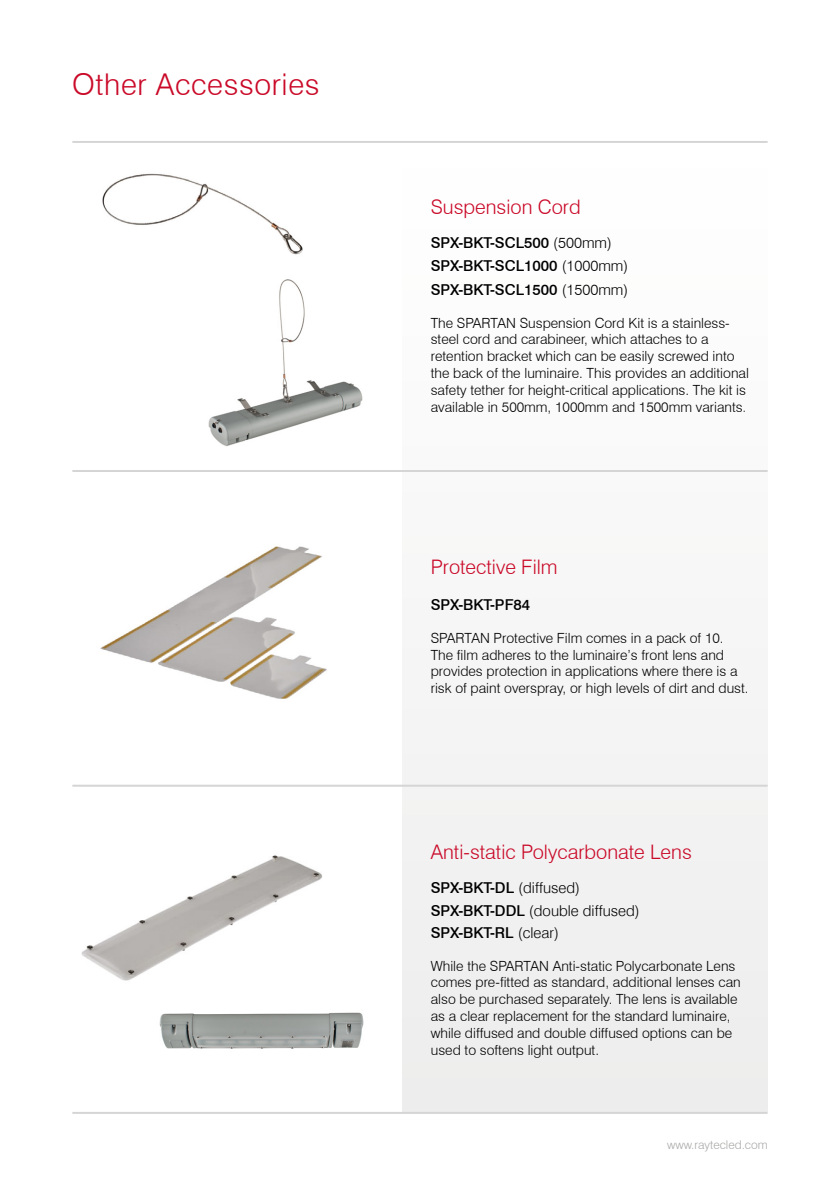
<style>
.page{position:relative;width:840px;height:1191px;background:#fff}
.page>*{position:absolute;margin:0;border:0;box-sizing:border-box;transform-origin:0 0}
.t1{font:300 30px "Swiss 721 BT";letter-spacing:.02em;color:#ca0928}
.t2{font:300 20px "Swiss 721 BT";color:#ca0928}
.t3{font:500 15px/22.2px "Swiss 721 BT";color:#000}
.t4{font:300 15px "Swiss 721 TL";color:#000}
.t5{font:300 14px/16.8px "Swiss 721 BT";color:#000}
.t6{font:300 12px "Swiss 721 BT";color:#a8a8a7}
.s1{font-weight:300}
.s2{font-family:"Swiss 721 TL";font-weight:300}
.s3{font-family:"Swiss 721 BT";font-weight:500}
</style>
<div class="page">
<div style="left:403px;top:141px;width:364px;height:970px;background:#f6f6f6"></div>
<hr style="left:73px;top:470px;width:693px;height:2px;background:#d5d5d5">
<hr style="left:73px;top:784px;width:693px;height:2px;background:#d5d5d5">
<hr style="left:73px;top:1111px;width:693px;height:2px;background:#d5d5d5">
<hr style="left:73px;top:141px;width:693px;height:2px;background:#d5d5d5">
<img style="left:100px;top:546px;width:227px;height:153px">
<img style="left:81px;top:855px;width:242px;height:126px">
<img style="left:102px;top:173px;width:201px;height:82px">
<img style="left:159px;top:1012px;width:205px;height:37px">
<img style="left:208px;top:279px;width:155px;height:168px">
<h1 class="t1" style="left:72px;top:66px;width:249px">Other Accessories</h1>
<h2 class="t2" style="left:430px;top:195px;width:151px">Suspension Cord</h2>
<p class="t3" style="left:430px;top:232px;width:199px">SPX-BKT-SCL500 <span class="s1">(500mm)<br></span>SPX-BKT-SCL1000 <span class="s1">(1000mm)</span></p>
<p class="t3" style="left:430px;top:278px;width:199px">SPX-BKT-SCL1500 <span class="s1">(1500mm)</span></p>
<p class="t5" style="left:430px;top:314px;width:319px">The SPARTAN Suspension Cord Kit is a stainless&shy;steel cord and carabineer, which attaches to a retention bracket which can be easily screwed into the back of the luminaire. This provides an additional safety tether for height-critical applications. The kit is available in 500mm, 1000mm and 1500mm variants.</p>
<h2 class="t2" style="left:430px;top:554px;width:128px">Protective Film</h2>
<p class="t3" style="left:430px;top:593px;width:101px">SPX-BKT-PF84</p>
<p class="t5" style="left:430px;top:629px;width:319px">SPARTAN Protective Film comes in a pack of 10.<br>The film adheres to the luminaire’s front lens and provides protection in applications where there is a risk of paint overspray, or high levels of dirt and dust.</p>
<h2 class="t2" style="left:430px;top:840px;width:262px">Anti-static Polycarbonate Lens</h2>
<p class="t3" style="left:430px;top:877px;width:151px">SPX-BKT-DL <span class="s2">(diffused)</span></p>
<p class="t4" style="left:430px;top:900px;width:210px"><span class="s3">SPX-BKT-DDL</span> (double diffused)</p>
<p class="t3" style="left:430px;top:921px;width:130px">SPX-BKT-RL <span class="s2">(clear)</span></p>
<p class="t5" style="left:430px;top:957px;width:311px">While the SPARTAN Anti-static Polycarbonate Lens comes pre-fitted as standard, additional lenses can also be purchased separately. The lens is available as a clear replacement for the standard luminaire, while diffused and double diffused options can be used to softens light output.</p>
<p class="t6" style="left:666px;top:1137px;width:102px">www.raytecled.com</p>
</div>
